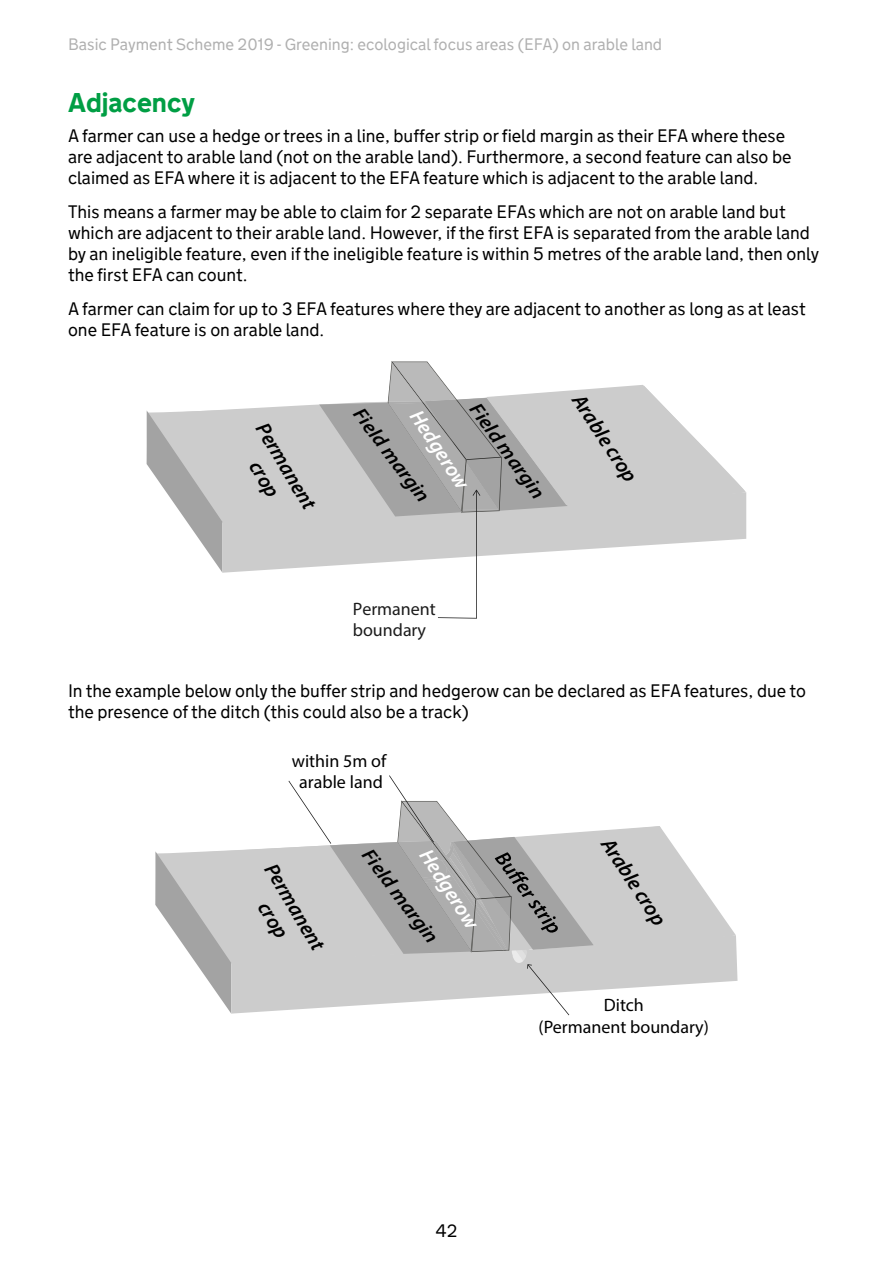
<style>
.page{position:relative;width:893px;height:1263px;background:#fff}
.page>*{position:absolute;margin:0;border:0;box-sizing:border-box;transform-origin:0 0}
.t1{font:700 27px "GDS Transport Website";color:#009e44}
.t2{font:italic 600 21px/25.2px "Myriad Pro";color:#000;text-align:center}
.t3{font:italic 600 21px "Myriad Pro";color:#fff}
.t4{font:italic 600 19.8px "Myriad Pro";color:#000;scale:1.08 1}
.body{font:18px/21px "GDS Transport Website";color:#000}
.t5{font:18px/21.6px "Myriad Pro";color:#000;text-align:center}
.t6{font:18px/21.6px "Myriad Pro";color:#1c1c1c}
.t7{font:16.5px "GDS Transport Website";color:#b0b0b0}
</style>
<div class="page">
<svg style="left:147px;top:361px;width:600px;height:258px"></svg>
<svg style="left:155px;top:775px;width:582px;height:240px"></svg>
<p class="t7" style="left:68px;top:35px;width:596px">Basic Payment Scheme 2019 - Greening: ecological focus areas (EFA) on arable land</p>
<h2 class="t1" style="left:68px;top:88px;width:129px">Adjacency</h2>
<p class="body" style="left:68px;top:125px;width:725px">A farmer can use a hedge or trees in a line, buffer strip or field margin as their EFA where these are adjacent to arable land (not on the arable land). Furthermore, a second feature can also be claimed as EFA where it is adjacent to the EFA feature which is adjacent to the arable land.</p>
<p class="body" style="left:68px;top:201px;width:753px">This means a farmer may be able to claim for 2 separate EFAs which are not on arable land but which are adjacent to their arable land. However, if the first EFA is separated from the arable land by an ineligible feature, even if the ineligible feature is within 5 metres of the arable land, then only the first EFA can count.</p>
<p class="body" style="left:68px;top:298px;width:739px">A farmer can claim for up to 3 EFA features where they are adjacent to another as long as at least one EFA feature is on arable land.</p>
<p class="t2" style="left:272px;top:418px;width:99px;rotate:59deg">Permanent crop</p>
<p class="t4" style="left:368px;top:402px;width:106px;rotate:53deg">Field margin</p>
<p class="t4" style="left:484px;top:398px;width:106px;rotate:54deg">Field margin</p>
<p class="t3" style="left:426px;top:404px;width:92px;rotate:57deg">Hedgerow</p>
<p class="t2" style="left:588px;top:389px;width:102px;rotate:57deg">Arable crop</p>
<p class="t6" style="left:353px;top:597px;width:85px">Permanent boundary</p>
<p class="body" style="left:68px;top:680px;width:740px">In the example below only the buffer strip and hedgerow can be declared as EFA features, due to the presence of the ditch (this could also be a track)</p>
<p class="t5" style="left:292px;top:749px;width:96px">within 5m of arable land</p>
<p class="t2" style="left:281px;top:858px;width:99px;rotate:59deg">Permanent crop</p>
<p class="t4" style="left:377px;top:843px;width:106px;rotate:53deg">Field margin</p>
<p class="t3" style="left:436px;top:844px;width:92px;rotate:57deg">Hedgerow</p>
<p class="t2" style="left:617px;top:832px;width:102px;rotate:57deg">Arable crop</p>
<p class="t5" style="left:539px;top:994px;width:172px">Ditch<br>(Permanent boundary)</p>
<p class="body" style="left:435px;top:1220px;width:24px">42</p>
</div>
